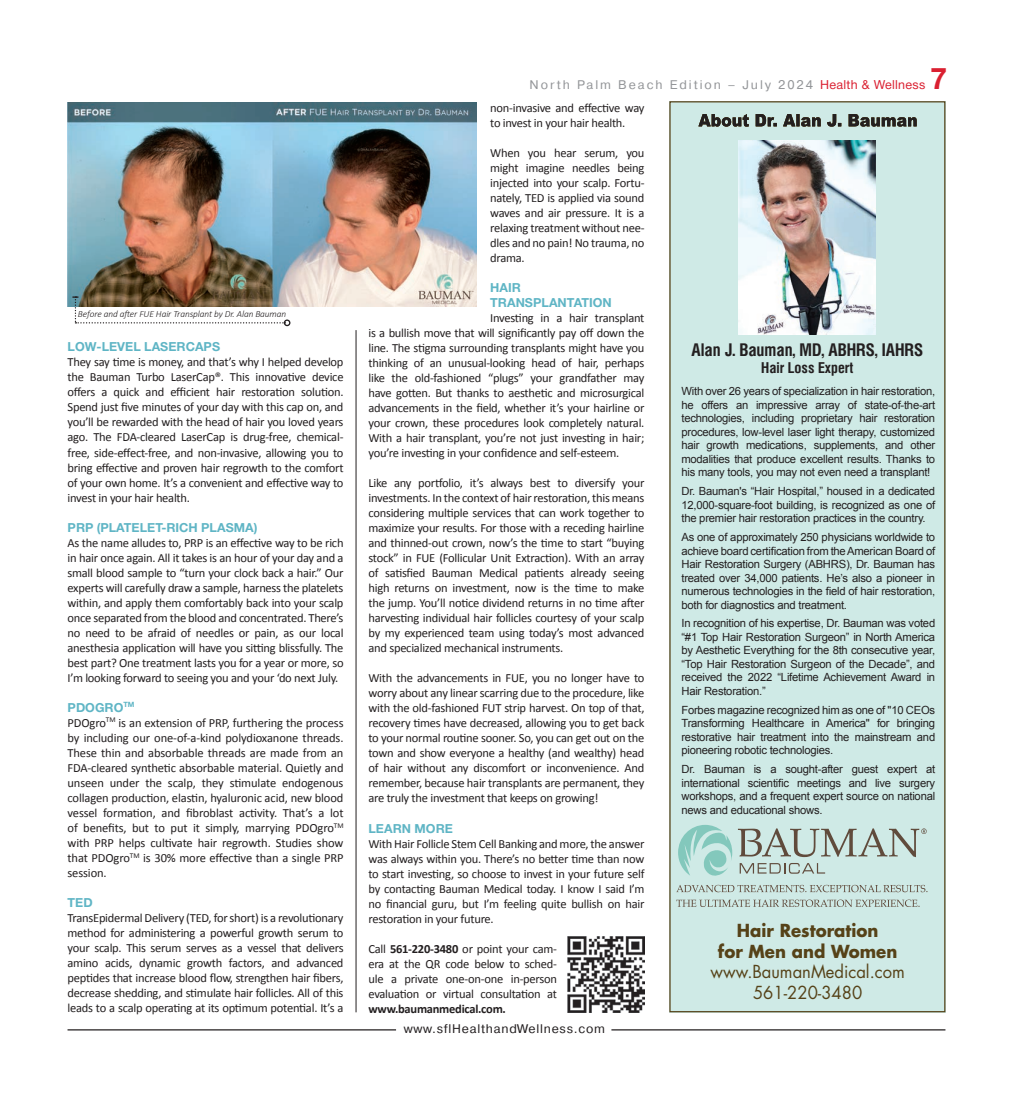
<style>
.page{position:relative;width:1013px;height:1103px;background:#fff}
.page>*{position:absolute;margin:0;border:0;box-sizing:border-box;transform-origin:0 0}
.t1{font:700 30px "Helvetica Neue Cyr";color:#da2031}
.t2{font:17.5px/20.5px "Futura Std";color:#564218;text-align:center;scale:.95 1}
.t3{font:700 17.5px/20.5px "Futura Std";color:#564218;text-align:center;scale:.95 1}
.t4{font:700 17.5px "Helios Cond";color:#231f20}
.t5{font:700 15px "Helios Cond";color:#231f20}
.t6{font:12.5px/15px "Calibri";letter-spacing:-.02em;color:#231f20;text-align:justify}
.t7{font:700 12.5px/15px "Helvetica Neue Cyr";letter-spacing:.005em;color:#5fb5c5}
.t8{font:12.5px "Pragmatica";letter-spacing:.16em;color:#939598}
.t9{font:12.5px "Pragmatica";letter-spacing:.06em;color:#231f20}
.t10{font:700 12.5px "Calibri";letter-spacing:-.02em;color:#231f20}
.t11{font:11.25px/13.5px "Arial";letter-spacing:-.02em;color:#231f20;text-align:justify}
.t12{font:italic 300 9.38px "Calibri";letter-spacing:-.01em;color:#231f20}
.s1{font-family:"Helvetica Neue Cyr";color:#da2031}
.s2{font-weight:700}
</style>
<div class="page">
<hr style="left:68px;top:1029px;width:328px;height:1px;background:#231f20">
<hr style="left:611px;top:1029px;width:334px;height:1px;background:#231f20">
<div style="left:669px;top:101px;width:276px;height:911px;background:#cfeae6"></div>
<img style="left:698px;top:114px;width:218px;height:13px">
<svg style="left:676px;top:899px;width:243px;height:8px"></svg>
<svg style="left:676px;top:825px;width:251px;height:67px"></svg>
<img style="left:738px;top:140px;width:137px;height:194px">
<hr style="left:356px;top:330px;width:1px;height:682px;background:#231f20">
<img style="left:567px;top:936px;width:77px;height:76px">
<img style="left:67px;top:102px;width:409px;height:205px">
<svg style="left:72px;top:296px;width:213px;height:27px"></svg>
<div style="left:284px;top:319px;width:6px;height:7px;border:1px solid #231f20;border-radius:50%"></div>
<p class="t12" style="left:78px;top:308px;width:210px">Before and after FUE Hair Transplant by Dr. Alan Bauman</p>
<p class="t7" style="left:68px;top:339px;width:153px">LOW-LEVEL LASERCAPS</p>
<p class="t6" style="left:67px;top:355px;width:277px">They say time is money, and that’s why I helped develop the Bauman Turbo LaserCap®. This innovative device offers a quick and efficient hair restoration solution.<br>Spend just five minutes of your day with this cap on, and you’ll be rewarded with the head of hair you loved years ago. The FDA-cleared LaserCap is drug-free, chemical&shy;free, side-effect-free, and non-invasive, allowing you to bring effective and proven hair regrowth to the comfort of your own home. It’s a convenient and effective way to invest in your hair health.</p>
<p class="t7" style="left:68px;top:519px;width:10px">PRP</p>
<p class="t7" style="left:97px;top:519px;width:162px">(PLATELET-RICH PLASMA)</p>
<p class="t6" style="left:67px;top:535px;width:277px">As the name alludes to, PRP is an effective way to be rich in hair once again. All it takes is an hour of your day and a small blood sample to “turn your clock back a hair.” Our experts will carefully draw a sample, harness the platelets within, and apply them comfortably back into your scalp once separated from the blood and concentrated. There’s no need to be afraid of needles or pain, as our local anesthesia application will have you sitting blissfully. The best part? One treatment lasts you for a year or more, so I’m looking forward to seeing you and your ‘do next July.</p>
<p class="t7" style="left:68px;top:699px;width:10px">PDO</p>
<p class="t7" style="left:95px;top:699px;width:35px">GRO<sup>TM</sup></p>
<p class="t6" style="left:68px;top:715px;width:277px">PDOgro<sup>TM</sup> is an extension of PRP, furthering the process by including our one-of-a-kind polydioxanone threads.<br>These thin and absorbable threads are made from an FDA-cleared synthetic absorbable material. Quietly and unseen under the scalp, they stimulate endogenous collagen production, elastin, hyaluronic acid, new blood vessel formation, and fibroblast activity. That’s a lot of benefits, but to put it simply, marrying PDOgro<sup>TM </sup>with PRP helps cultivate hair regrowth. Studies show that PDOgro<sup>TM</sup> is 30% more effective than a single PRP session.</p>
<p class="t7" style="left:68px;top:894px;width:10px">TED</p>
<p class="t6" style="left:68px;top:910px;width:277px">TransEpidermal Delivery (TED, for short) is a revolutionary method for administering a powerful growth serum to your scalp. This serum serves as a vessel that delivers amino acids, dynamic growth factors, and advanced peptides that increase blood flow, strengthen hair fibers, decrease shedding, and stimulate hair follicles. All of this leads to a scalp operating at its optimum potential. It’s a</p>
<p class="t8" style="left:529px;top:77px;width:397px">North Palm Beach Edition – July 2024 <span class="s1">Health &amp; Wellness</span></p>
<h1 class="t1" style="left:930px;top:62px;width:18px">7</h1>
<p class="t6" style="left:490px;top:101px;width:156px">non-invasive and effective way to invest in your hair health.</p>
<p class="t6" style="left:490px;top:146px;width:156px">When you hear serum, you might imagine needles being injected into your scalp. Fortu&shy;nately, TED is applied via sound waves and air pressure. It is a relaxing treatment without nee&shy;dles and no pain! No trauma, no drama.</p>
<p class="t7" style="left:490px;top:280px;width:123px">HAIR<br>TRANSPLANTATION</p>
<p class="t6" style="left:368px;top:311px;width:277px;text-indent:122px">Investing in a hair transplant is a bullish move that will significantly pay off down the line. The stigma surrounding transplants might have you thinking of an unusual-looking head of hair, perhaps like the old-fashioned “plugs” your grandfather may have gotten. But thanks to aesthetic and microsurgical advancements in the field, whether it’s your hairline or your crown, these procedures look completely natural.<br>With a hair transplant, you’re not just investing in hair; you’re investing in your confidence and self-esteem.</p>
<p class="t6" style="left:368px;top:476px;width:277px">Like any portfolio, it’s always best to diversify your investments. In the context of hair restoration, this means considering multiple services that can work together to maximize your results. For those with a receding hairline and thinned-out crown, now’s the time to start “buying stock” in FUE (Follicular Unit Extraction). With an array of satisfied Bauman Medical patients already seeing high returns on investment, now is the time to make the jump. You’ll notice dividend returns in no time after harvesting individual hair follicles courtesy of your scalp by my experienced team using today’s most advanced and specialized mechanical instruments.</p>
<p class="t6" style="left:368px;top:671px;width:277px">With the advancements in FUE, you no longer have to worry about any linear scarring due to the procedure, like with the old-fashioned FUT strip harvest. On top of that, recovery times have decreased, allowing you to get back to your normal routine sooner. So, you can get out on the town and show everyone a healthy (and wealthy) head of hair without any discomfort or inconvenience. And remember, because hair transplants are permanent, they are truly the investment that keeps on growing!</p>
<p class="t7" style="left:368px;top:820px;width:86px">LEARN MORE</p>
<p class="t6" style="left:368px;top:836px;width:277px">With Hair Follicle Stem Cell Banking and more, the answer was always within you. There’s no better time than now to start investing, so choose to invest in your future self by contacting Bauman Medical today. I know I said I’m no financial guru, but I’m feeling quite bullish on hair restoration in your future.</p>
<p class="t6" style="left:368px;top:941px;width:190px">Call <span class="s2">561-220-3480</span> or point your cam&shy;era at the QR code below to sched&shy;ule a private one-on-one in-person evaluation or virtual consultation at</p>
<p class="t10" style="left:368px;top:1000px;width:139px">www.baumanmedical.com.</p>
<p class="t9" style="left:403px;top:1021px;width:203px">www.sflHealthandWellness.com</p>
<h2 class="t4" style="left:691px;top:339px;width:233px">Alan J. Bauman, MD, ABHRS, IAHRS</h2>
<p class="t5" style="left:761px;top:359px;width:93px">Hair Loss Expert</p>
<p class="t11" style="left:681px;top:385px;width:255px">With over 26 years of specialization in hair restoration, he offers an impressive array of state-of-the-art technologies, including proprietary hair restoration procedures, low-level laser light therapy, customized hair growth medications, supplements, and other modalities that produce excellent results. Thanks to his many tools, you may not even need a transplant!</p>
<p class="t11" style="left:681px;top:484px;width:255px">Dr. Bauman's “Hair Hospital,” housed in a dedicated 12,000-square-foot building, is recognized as one of the premier hair restoration practices in the country.</p>
<p class="t11" style="left:681px;top:530px;width:255px">As one of approximately 250 physicians worldwide to achieve board certification from the American Board of Hair Restoration Surgery (ABHRS), Dr. Bauman has treated over 34,000 patients. He’s also a pioneer in numerous technologies in the field of hair restoration, both for diagnostics and treatment.</p>
<p class="t11" style="left:681px;top:617px;width:255px">In recognition of his expertise, Dr. Bauman was voted “#1 Top Hair Restoration Surgeon” in North America by Aesthetic Everything for the 8th consecutive year, “Top Hair Restoration Surgeon of the Decade”, and received the 2022 “Lifetime Achievement Award in Hair Restoration.”</p>
<p class="t11" style="left:681px;top:703px;width:255px">Forbes magazine recognized him as one of "10 CEOs Transforming Healthcare in America" for bringing restorative hair treatment into the mainstream and pioneering robotic technologies.</p>
<p class="t11" style="left:681px;top:762px;width:255px">Dr. Bauman is a sought-after guest expert at international scientific meetings and live surgery workshops, and a frequent expert source on national news and educational shows.</p>
<h2 class="t3" style="left:718px;top:920px;width:190px">Hair Restoration<br>for Men and Women</h2>
<h2 class="t2" style="left:710px;top:961px;width:206px">www.BaumanMedical.com<br>561-220-3480</h2>
</div>
